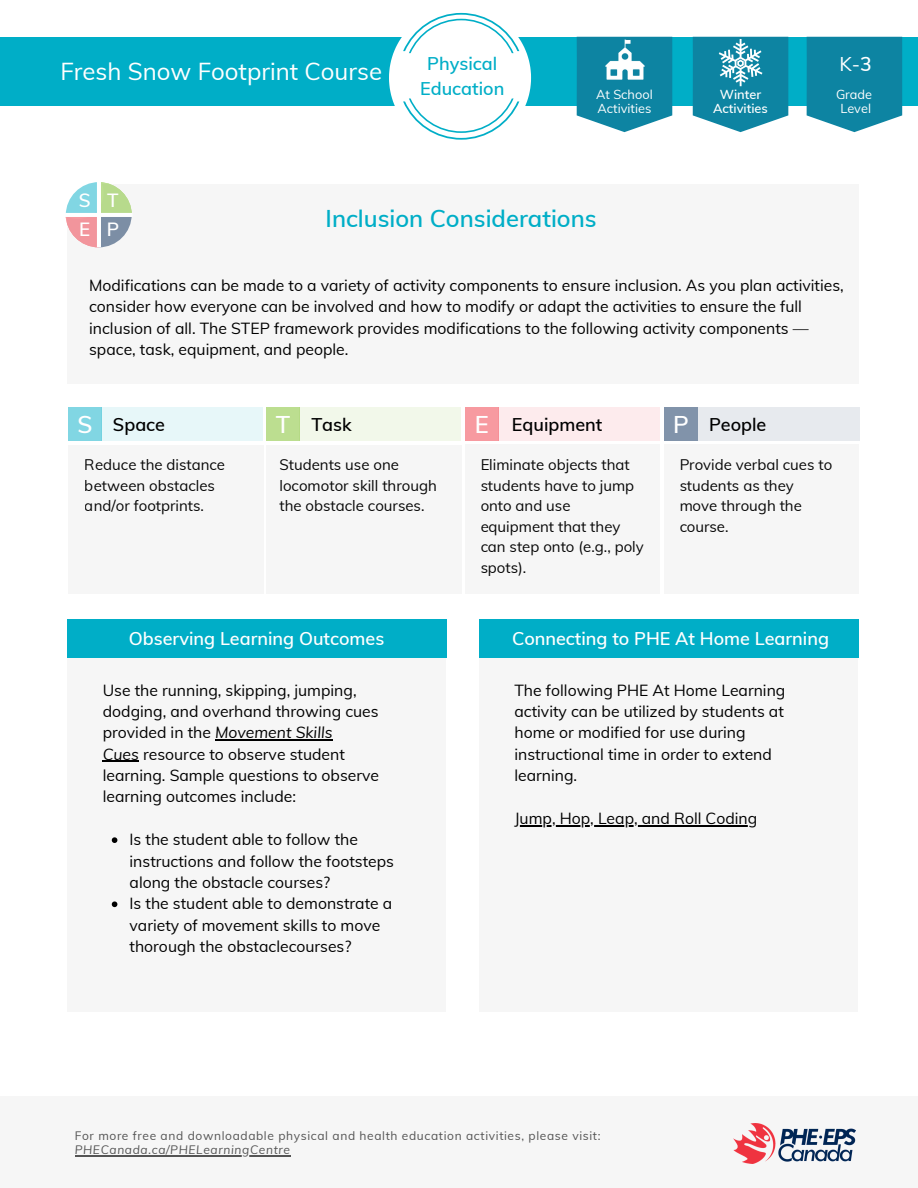
<style>
.page{position:relative;width:918px;height:1188px;background:#fff}
.page>*{position:absolute;margin:0;border:0;box-sizing:border-box;transform-origin:0 0}
.t1{font:24px "Muli";color:#fff}
.t2{font:600 23.7px "Muli";color:#00aec7}
.t3{font:600 23.7px "Muli";color:#fff}
.t4{font:19.5px "Muli";color:#fff}
.t5{font:600 18.75px "Muli";color:#fff}
.t6{font:600 18px "Muli";color:#fff}
.t7{font:600 18px "Muli";color:#000}
.t8{font:600 18px "Muli";color:#00aec7}
.t9{font:15.75px/21.3px "Muli";color:#000}
.t10{font:15px/20.5px "Muli";color:#000}
.t11{font:12.75px "Muli";color:#fff}
.t12{font:600 12.75px "Muli";color:#fff}
.t13{font:12px/14.1px "Muli";letter-spacing:.055em;color:#545454}
.s1{font-weight:600}
.s2{font-style:italic}
</style>
<div class="page">
<div style="left:0;top:1096px;width:918px;height:92px;background:#f6f6f6"></div>
<img style="left:734px;top:1123px;width:121px;height:41px">
<div style="left:68px;top:184px;width:791px;height:200px;background:#f6f6f6"></div>
<svg style="left:65px;top:182px;width:67px;height:65px"></svg>
<div style="left:102px;top:407px;width:161px;height:34px;background:#e7f7f9"></div>
<div style="left:68px;top:446px;width:195px;height:148px;background:#f6f6f6"></div>
<div style="left:266px;top:446px;width:195px;height:148px;background:#f6f6f6"></div>
<div style="left:499px;top:407px;width:161px;height:34px;background:#fdebed"></div>
<div style="left:465px;top:444px;width:195px;height:150px;background:#f6f6f6"></div>
<div style="left:664px;top:444px;width:195px;height:150px;background:#f6f6f6"></div>
<div style="left:68px;top:407px;width:34px;height:34px;background:#81d6e3"></div>
<div style="left:266px;top:407px;width:34px;height:34px;background:#bcde90"></div>
<div style="left:465px;top:407px;width:34px;height:34px;background:#f79aa0"></div>
<div style="left:664px;top:407px;width:34px;height:34px;background:#8193aa"></div>
<div style="left:300px;top:407px;width:161px;height:34px;background:#f2f8ea"></div>
<div style="left:698px;top:407px;width:161px;height:34px;background:#e7eaee"></div>
<div style="left:0;top:37px;width:918px;height:69px;background:#00aec7"></div>
<svg style="left:807px;top:37px;width:95px;height:95px;background:#218eaa"></svg>
<svg style="left:389px;top:12px;width:142px;height:128px"></svg>
<svg style="left:577px;top:37px;width:95px;height:95px;background:#2892ac"></svg>
<img style="left:601px;top:37px;width:47px;height:47px">
<svg style="left:693px;top:37px;width:95px;height:95px;background:#3297b0"></svg>
<div style="left:68px;top:657px;width:378px;height:355px;background:#f6f6f6"></div>
<div style="left:68px;top:620px;width:379px;height:38px;background:#00aec7"></div>
<svg style="left:112px;top:837px;width:5px;height:6px"></svg>
<svg style="left:112px;top:901px;width:5px;height:6px"></svg>
<hr style="left:215px;top:739px;width:118px;height:2px;background:#000">
<hr style="left:103px;top:761px;width:36px;height:1px;background:#000">
<div style="left:479px;top:657px;width:379px;height:355px;background:#f6f6f6"></div>
<div style="left:479px;top:620px;width:380px;height:38px;background:#00aec7"></div>
<hr style="left:514px;top:825px;width:243px;height:1px;background:#000">
<hr style="left:75px;top:1155px;width:216px;height:1px;background:#545454">
<p class="t1" style="left:60px;top:55px;width:323px">Fresh Snow Footprint Course</p>
<p class="t8" style="left:427px;top:52px;width:71px">Physical</p>
<p class="t8" style="left:420px;top:77px;width:86px">Education</p>
<p class="t11" style="left:836px;top:86px;width:38px">Grade</p>
<p class="t11" style="left:840px;top:100px;width:32px">Level</p>
<p class="t4" style="left:840px;top:51px;width:34px">K-<span class="s1">3</span></p>
<p class="t11" style="left:596px;top:86px;width:58px">At School</p>
<p class="t11" style="left:598px;top:100px;width:55px">Activities</p>
<p class="t12" style="left:720px;top:86px;width:43px">Winter</p>
<p class="t12" style="left:713px;top:100px;width:56px">Activities</p>
<p class="t5" style="left:79px;top:188px;width:13px">S</p>
<p class="t5" style="left:107px;top:188px;width:13px">T</p>
<p class="t5" style="left:79px;top:217px;width:13px">E</p>
<p class="t5" style="left:107px;top:217px;width:14px">P</p>
<p class="t2" style="left:326px;top:203px;width:272px">Inclusion Considerations</p>
<p class="t9" style="left:89px;top:274px;width:756px">Modifications can be made to a variety of activity components to ensure inclusion. As you plan activities, consider how everyone can be involved and how to modify or adapt the activities to ensure the full inclusion of all. The STEP framework provides modifications to the following activity components — space, task, equipment, and people.</p>
<p class="t3" style="left:77px;top:409px;width:17px">S</p>
<p class="t3" style="left:276px;top:409px;width:16px">T</p>
<p class="t3" style="left:475px;top:409px;width:16px">E</p>
<p class="t3" style="left:673px;top:409px;width:17px">P</p>
<p class="t7" style="left:113px;top:413px;width:54px">Space</p>
<p class="t7" style="left:311px;top:413px;width:42px">Task</p>
<p class="t7" style="left:512px;top:413px;width:92px">Equipment</p>
<p class="t7" style="left:709px;top:413px;width:59px">People</p>
<p class="t10" style="left:280px;top:454px;width:159px">Students use one locomotor skill through the obstacle courses.</p>
<p class="t10" style="left:480px;top:454px;width:165px">Eliminate objects that students have to jump onto and use equipment that they can step onto (e.g., poly spots).</p>
<p class="t10" style="left:679px;top:454px;width:154px">Provide verbal cues to students as they move through the course.</p>
<p class="t10" style="left:85px;top:454px;width:142px">Reduce the distance between obstacles and/or footprints.</p>
<p class="t6" style="left:129px;top:627px;width:257px">Observing Learning Outcomes</p>
<p class="t9" style="left:103px;top:679px;width:278px">Use the running, skipping, jumping, dodging, and overhand throwing cues provided in the <span class="s2">Movement Skills<br>Cues</span> resource to observe student learning. Sample questions to observe learning outcomes include:</p>
<p class="t9" style="left:130px;top:829px;width:266px">Is the student able to follow the instructions and follow the footsteps along the obstacle courses?</p>
<p class="t9" style="left:130px;top:893px;width:264px">Is the student able to demonstrate a variety of movement skills to move thorough the obstaclecourses?</p>
<p class="t6" style="left:512px;top:627px;width:319px">Connecting to PHE At Home Learning</p>
<p class="t9" style="left:514px;top:679px;width:272px">The following PHE At Home Learning activity can be utilized by students at home or modified for use during instructional time in order to extend learning.</p>
<p class="t9" style="left:514px;top:807px;width:244px">Jump, Hop, Leap, and Roll Coding</p>
<p class="t13" style="left:75px;top:1129px;width:527px">For more free and downloadable physical and health education activities, please visit:<br><span class="s2">PHECanada.ca/PHELearningCentre</span></p>
</div>
